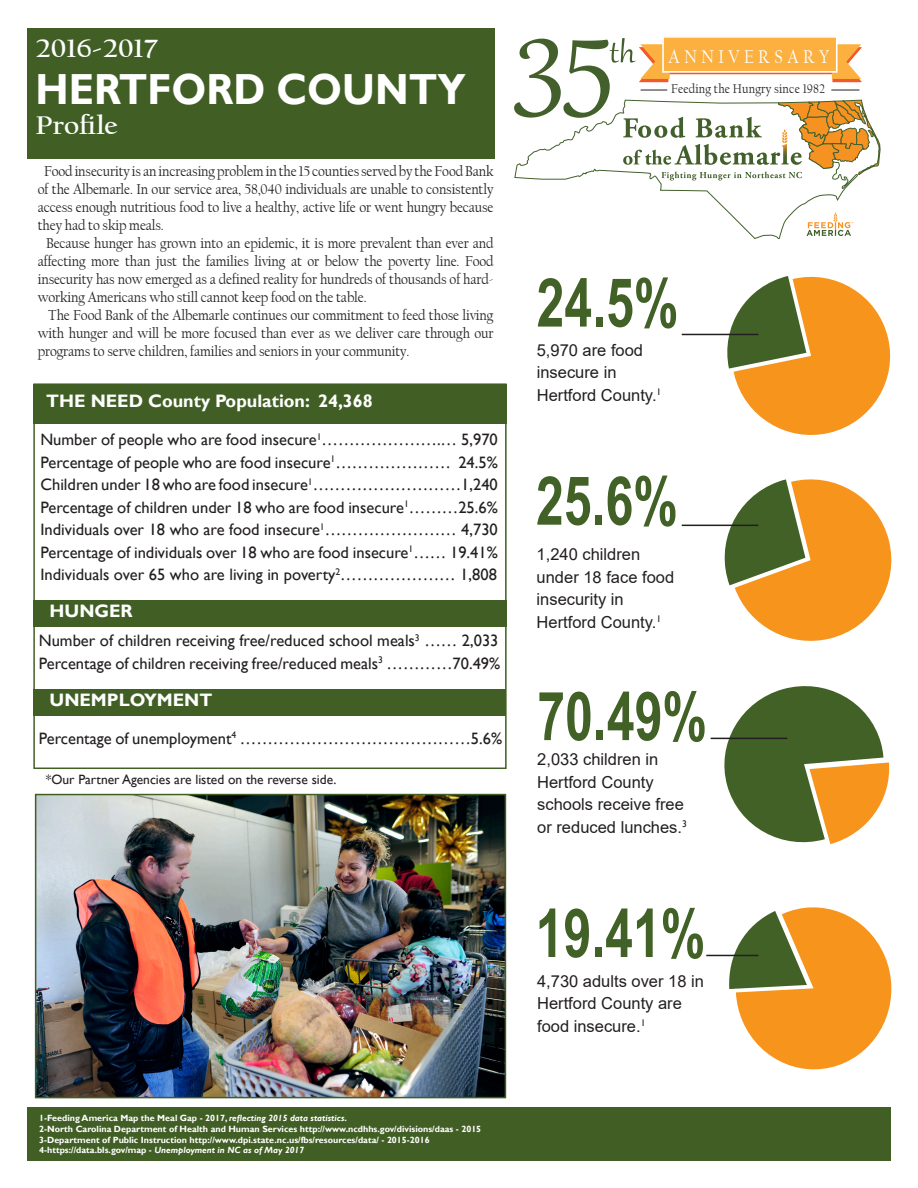
<style>
.page{position:relative;width:918px;height:1188px;background:#fff}
.page>*{position:absolute;margin:0;border:0;box-sizing:border-box;transform-origin:0 0}
.t1{font:700 67.5px "Arial";color:#426126;scale:.74 1}
.t2{font:700 43.5px "Gill Sans";color:#fff;scale:.92 1}
.t3{font:700 26.85px "Californian FB";color:#fff;scale:1.08 1}
.t4{font:19.35px "Californian FB";letter-spacing:.26em;color:#fff;scale:.88 1}
.t5{font:700 18px "Gill Sans";color:#fff}
.t6{font:16.5px "Gill Sans";color:#231f20}
.t7{font:16.5px/22.5px "Arial";color:#231f20}
.t8{font:15px/18px "Californian FB";letter-spacing:-.01em;color:#231f20;text-align:justify;scale:.93 1}
.t9{font:13.5px "Gill Sans";color:#231f20}
.t10{font:13.35px "Californian FB";letter-spacing:.015em;color:#231f20;scale:.91 1}
.t11{font:700 9px "Gill Sans";color:#fff}
.s1{font-style:italic}
</style>
<div class="page">
<div style="left:33px;top:383px;width:474px;height:386px;background:#fff;border:2px solid #415f25"></div>
<div style="left:33px;top:601px;width:474px;height:26px;background:#415f25"></div>
<div style="left:33px;top:689px;width:473px;height:26px;background:#415f25"></div>
<div style="left:33px;top:384px;width:473px;height:40px;background:#415f25"></div>
<div style="left:27px;top:1107px;width:864px;height:54px;background:#415f25"></div>
<img style="left:38px;top:797px;width:465px;height:298px">
<div style="left:35px;top:794px;width:471px;height:304px;border:2px solid #415f25"></div>
<svg style="left:720px;top:276px;width:171px;height:159px"></svg>
<svg style="left:714px;top:479px;width:178px;height:162px"></svg>
<hr style="left:682px;top:334px;width:76px;height:1px;background:#231f20">
<svg style="left:716px;top:686px;width:174px;height:158px"></svg>
<hr style="left:682px;top:525px;width:76px;height:1px;background:#231f20">
<svg style="left:727px;top:907px;width:165px;height:163px"></svg>
<hr style="left:711px;top:738px;width:76px;height:1px;background:#231f20">
<hr style="left:706px;top:955px;width:52px;height:1px;background:#231f20">
<div style="left:27px;top:28px;width:468px;height:131px;background:#415f25"></div>
<div style="left:662px;top:36px;width:176px;height:37px;border:2px solid #fff"></div>
<svg style="left:658px;top:181px;width:196px;height:59px"></svg>
<svg style="left:807px;top:212px;width:46px;height:24px"></svg>
<svg style="left:514px;top:38px;width:367px;height:143px"></svg>
<p class="t3" style="left:36px;top:33px;width:114px">2016-2017</p>
<p class="t2" style="left:36px;top:63px;width:469px">HERTFORD COUNTY</p>
<p class="t3" style="left:36px;top:110px;width:77px">Profile</p>
<p class="t8" style="left:38px;top:163px;width:492px;text-indent:6px">Food insecurity is an increasing problem in the 15 counties served by the Food Bank of the Albemarle. In our service area, 58,040 individuals are unable to consistently access enough nutritious food to live a healthy, active life or went hungry because they had to skip meals.</p>
<p class="t8" style="left:38px;top:235px;width:492px;text-indent:8px">Because hunger has grown into an epidemic, it is more prevalent than ever and affecting more than just the families living at or below the poverty line. Food insecurity has now emerged as a defined reality for hundreds of thousands of hard&shy;working Americans who still cannot keep food on the table.</p>
<p class="t8" style="left:38px;top:307px;width:492px;text-indent:11px">The Food Bank of the Albemarle continues our commitment to feed those living with hunger and will be more focused than ever as we deliver care through our programs to serve children, families and seniors in your community.</p>
<p class="t5" style="left:46px;top:390px;width:328px">THE NEED County Population: 24,368</p>
<p class="t6" style="left:40px;top:430px;width:459px">Number of people who are food insecure<sup>1</sup>………………….… 5,970</p>
<p class="t6" style="left:40px;top:453px;width:459px">Percentage of people who are food insecure<sup>1</sup>………………… 24.5%</p>
<p class="t6" style="left:40px;top:475px;width:459px">Children under 18 who are food insecure<sup>1</sup>………………………1,240</p>
<p class="t6" style="left:40px;top:498px;width:459px">Percentage of children under 18 who are food insecure<sup>1</sup>………25.6%</p>
<p class="t6" style="left:40px;top:520px;width:459px">Individuals over 18 who are food insecure<sup>1</sup>…………………… 4,730</p>
<p class="t6" style="left:40px;top:543px;width:459px">Percentage of individuals over 18 who are food insecure<sup>1</sup>…… 19.41%</p>
<p class="t6" style="left:40px;top:565px;width:458px">Individuals over 65 who are living in poverty<sup>2</sup>………………… 1,808</p>
<p class="t5" style="left:50px;top:600px;width:85px">HUNGER</p>
<p class="t6" style="left:39px;top:631px;width:461px">Number of children receiving free/reduced school meals<sup>3</sup> …… 2,033</p>
<p class="t6" style="left:39px;top:654px;width:463px">Percentage of children receiving free/reduced meals<sup>3</sup> …………70.49%</p>
<p class="t5" style="left:50px;top:689px;width:164px">UNEMPLOYMENT</p>
<p class="t6" style="left:39px;top:728px;width:465px">Percentage of unemployment<sup>4</sup> ……………………………………5.6%</p>
<p class="t9" style="left:46px;top:772px;width:292px">*Our Partner Agencies are listed on the reverse side.</p>
<p class="t11" style="left:39px;top:1113px;width:309px">1-Feeding America Map the Meal Gap - 2017, <span class="s1">reflecting 2015 data statistics</span>.</p>
<p class="t11" style="left:39px;top:1123px;width:444px">2-North Carolina Department of Health and Human Services http://www.ncdhhs.gov/divisions/daas - 2015</p>
<p class="t11" style="left:39px;top:1134px;width:392px">3-Department of Public Instruction http://www.dpi.state.nc.us/fbs/resources/data/ - 2015-2016</p>
<p class="t11" style="left:39px;top:1145px;width:266px">4-https://data.bls.gov/map - <span class="s1">Unemployment in NC as of May 2017</span></p>
<p class="t4" style="left:668px;top:46px;width:184px">ANNIVERSARY</p>
<p class="t10" style="left:671px;top:82px;width:171px">Feeding the Hungry since 1982</p>
<p class="t1" style="left:537px;top:255px;width:193px">24.5%</p>
<p class="t7" style="left:537px;top:339px;width:108px">5,970 are food insecure in</p>
<p class="t7" style="left:537px;top:384px;width:126px">Hertford County.<sup>1</sup></p>
<p class="t1" style="left:536px;top:453px;width:193px">25.6%</p>
<p class="t7" style="left:537px;top:543px;width:139px">1,240 children under 18 face food</p>
<p class="t7" style="left:537px;top:588px;width:126px">insecurity in<br>Hertford County.<sup>1</sup></p>
<p class="t1" style="left:537px;top:669px;width:231px">70.49%</p>
<p class="t7" style="left:537px;top:770px;width:151px">Hertford County schools receive free or reduced lunches.<sup>3</sup></p>
<p class="t7" style="left:537px;top:748px;width:123px">2,033 children in</p>
<p class="t1" style="left:536px;top:886px;width:231px">19.41%</p>
<p class="t7" style="left:537px;top:970px;width:168px">4,730 adults over 18 in</p>
<p class="t7" style="left:537px;top:992px;width:146px">Hertford County are food insecure.<sup>1</sup></p>
</div>
